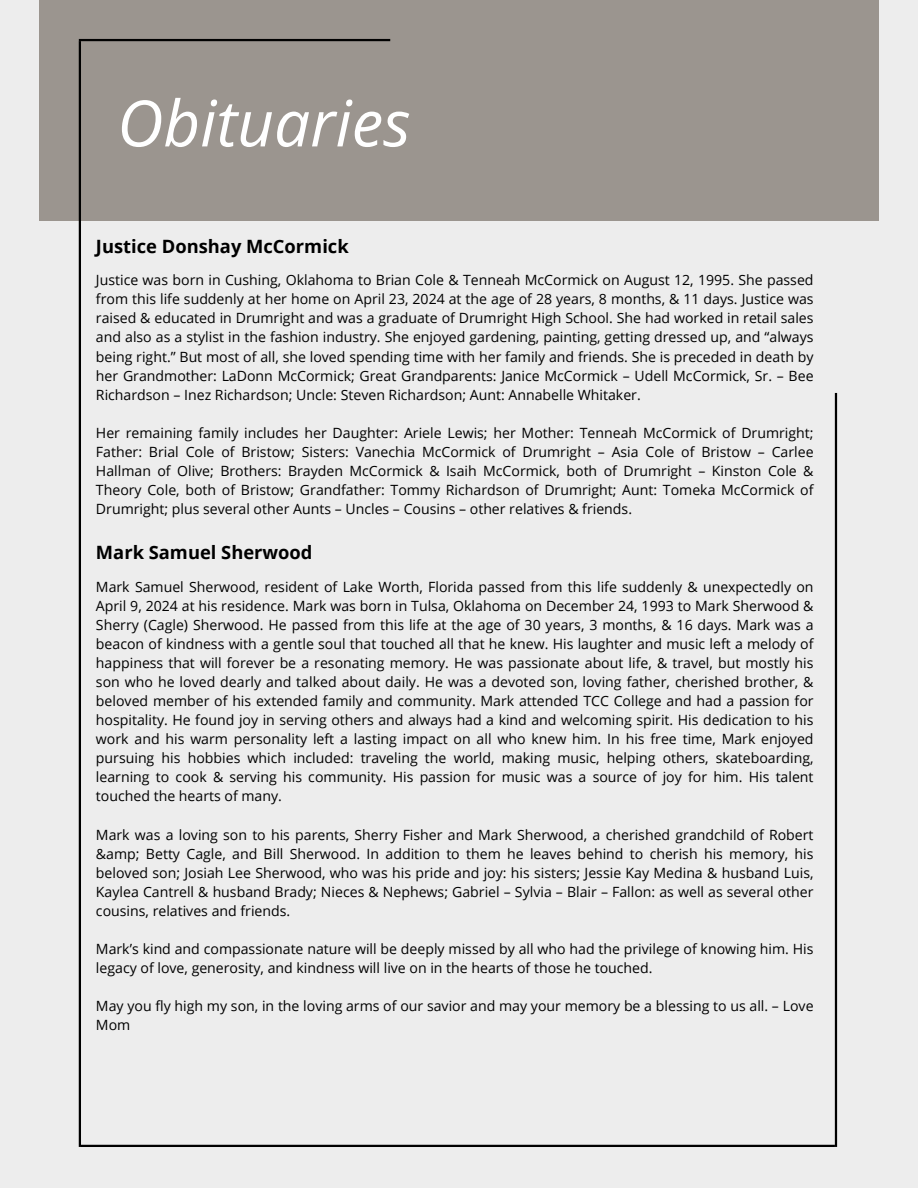
<style>
.page{position:relative;width:918px;height:1188px;background:#ededed}
.page>*{position:absolute;margin:0;border:0;box-sizing:border-box;transform-origin:0 0}
.t1{font:italic 63.9px "Open Sans";color:#fff}
.t2{font:700 18.3px "Open Sans";color:#000}
.t3{font:14.1px/19px "Open Sans";color:#000;text-align:justify}
</style>
<div class="page">
<div style="left:39px;top:0;width:840px;height:221px;background:#9b958f"></div>
<hr style="left:835px;top:393px;width:2px;height:754px;background:#000">
<hr style="left:79px;top:41px;width:2px;height:1106px;background:#000">
<hr style="left:79px;top:39px;width:311px;height:2px;background:#000">
<hr style="left:81px;top:1145px;width:754px;height:2px;background:#000">
<p class="t1" style="left:117px;top:78px;width:295px">Obituaries</p>
<h1 class="t2" style="left:96px;top:233px;width:254px">Justice Donshay McCormick</h1>
<p class="t3" style="left:96px;top:270px;width:719px">Justice was born in Cushing, Oklahoma to Brian Cole &amp; Tenneah McCormick on August 12, 1995. She passed from this life suddenly at her home on April 23, 2024 at the age of 28 years, 8 months, &amp; 11 days. Justice was raised &amp; educated in Drumright and was a graduate of Drumright High School. She had worked in retail sales and also as a stylist in the fashion industry. She enjoyed gardening, painting, getting dressed up, and “always being right.” But most of all, she loved spending time with her family and friends. She is preceded in death by her Grandmother: LaDonn McCormick; Great Grandparents: Janice McCormick – Udell McCormick, Sr. – Bee Richardson – Inez Richardson; Uncle: Steven Richardson; Aunt: Annabelle Whitaker.</p>
<p class="t3" style="left:96px;top:423px;width:719px">Her remaining family includes her Daughter: Ariele Lewis; her Mother: Tenneah McCormick of Drumright; Father: Brial Cole of Bristow; Sisters: Vanechia McCormick of Drumright – Asia Cole of Bristow – Carlee Hallman of Olive; Brothers: Brayden McCormick &amp; Isaih McCormick, both of Drumright – Kinston Cole &amp; Theory Cole, both of Bristow; Grandfather: Tommy Richardson of Drumright; Aunt: Tomeka McCormick of Drumright; plus several other Aunts – Uncles – Cousins – other relatives &amp; friends.</p>
<p class="t2" style="left:96px;top:540px;width:218px">Mark Samuel Sherwood</p>
<p class="t3" style="left:96px;top:577px;width:719px">Mark Samuel Sherwood, resident of Lake Worth, Florida passed from this life suddenly &amp; unexpectedly on April 9, 2024 at his residence. Mark was born in Tulsa, Oklahoma on December 24, 1993 to Mark Sherwood &amp; Sherry (Cagle) Sherwood. He passed from this life at the age of 30 years, 3 months, &amp; 16 days. Mark was a beacon of kindness with a gentle soul that touched all that he knew. His laughter and music left a melody of happiness that will forever be a resonating memory. He was passionate about life, &amp; travel, but mostly his son who he loved dearly and talked about daily. He was a devoted son, loving father, cherished brother, &amp; beloved member of his extended family and community. Mark attended TCC College and had a passion for hospitality. He found joy in serving others and always had a kind and welcoming spirit. His dedication to his work and his warm personality left a lasting impact on all who knew him. In his free time, Mark enjoyed pursuing his hobbies which included: traveling the world, making music, helping others, skateboarding, learning to cook &amp; serving his community. His passion for music was a source of joy for him. His talent touched the hearts of many.</p>
<p class="t3" style="left:96px;top:825px;width:719px">Mark was a loving son to his parents, Sherry Fisher and Mark Sherwood, a cherished grandchild of Robert &amp;amp; Betty Cagle, and Bill Sherwood. In addition to them he leaves behind to cherish his memory, his beloved son; Josiah Lee Sherwood, who was his pride and joy: his sisters; Jessie Kay Medina &amp; husband Luis, Kaylea Cantrell &amp; husband Brady; Nieces &amp; Nephews; Gabriel – Sylvia – Blair – Fallon: as well as several other cousins, relatives and friends.</p>
<p class="t3" style="left:96px;top:939px;width:719px">Mark’s kind and compassionate nature will be deeply missed by all who had the privilege of knowing him. His legacy of love, generosity, and kindness will live on in the hearts of those he touched.</p>
<p class="t3" style="left:96px;top:996px;width:719px">May you fly high my son, in the loving arms of our savior and may your memory be a blessing to us all. – Love<br>Mom</p>
</div>
